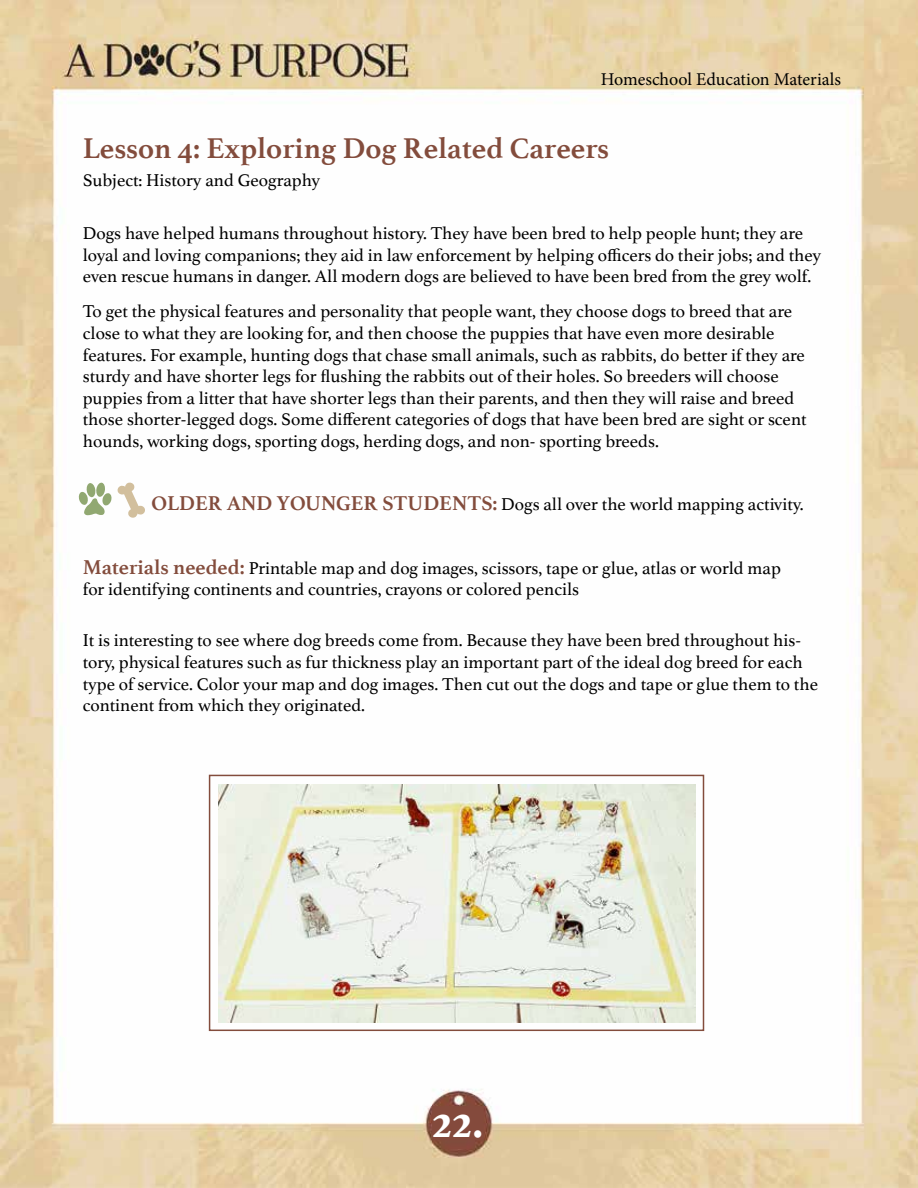
<style>
.page{position:relative;width:918px;height:1188px;background:#fff}
.page>*{position:absolute;margin:0;border:0;box-sizing:border-box;transform-origin:0 0}
.t1{font:700 48px "Athelas";color:#fff}
.t2{font:700 30px "Athelas";color:#834c3c}
.t3{font:18px/21.6px "Athelas";color:#000}
.t4{font:18px "Minion Pro";letter-spacing:-.005em;color:#000}
.s1{font-weight:700;font-size:21px;color:#834c3c}
</style>
<div class="page">
<img style="left:0;top:0;width:918px;height:1188px">
<img style="left:219px;top:784px;width:476px;height:238px">
<div style="left:209px;top:775px;width:495px;height:256px;border:2px solid #834c3c"></div>
<svg style="left:78px;top:482px;width:68px;height:36px"></svg>
<p class="t4" style="left:601px;top:67px;width:242px">Homeschool Education Materials</p>
<h2 class="t2" style="left:83px;top:124px;width:528px">Lesson 4: Exploring Dog Related Careers</h2>
<p class="t3" style="left:83px;top:169px;width:239px">Subject: History and Geography</p>
<p class="t3" style="left:83px;top:222px;width:740px">Dogs have helped humans throughout history. They have been bred to help people hunt; they are loyal and loving companions; they aid in law enforcement by helping officers do their jobs; and they even rescue humans in danger. All modern dogs are believed to have been bred from the grey wolf.</p>
<p class="t3" style="left:83px;top:300px;width:725px">To get the physical features and personality that people want, they choose dogs to breed that are close to what they are looking for, and then choose the puppies that have even more desirable features. For example, hunting dogs that chase small animals, such as rabbits, do better if they are sturdy and have shorter legs for flushing the rabbits out of their holes. So breeders will choose puppies from a litter that have shorter legs than their parents, and then they will raise and breed those shorter-legged dogs. Some different categories of dogs that have been bred are sight or scent hounds, working dogs, sporting dogs, herding dogs, and non- sporting breeds.</p>
<p class="t3" style="left:152px;top:493px;width:654px"><span class="s1">OLDER AND YOUNGER STUDENTS:</span> Dogs all over the world mapping activity.</p>
<p class="t3" style="left:83px;top:557px;width:700px"><span class="s1">Materials needed:</span> Printable map and dog images, scissors, tape or glue, atlas or world map for identifying continents and countries, crayons or colored pencils</p>
<p class="t3" style="left:83px;top:629px;width:737px">It is interesting to see where dog breeds come from. Because they have been bred throughout his&shy;tory, physical features such as fur thickness play an important part of the ideal dog breed for each type of service. Color your map and dog images. Then cut out the dogs and tape or glue them to the continent from which they originated.</p>
<h1 class="t1" style="left:432px;top:1082px;width:53px">22.</h1>
</div>
